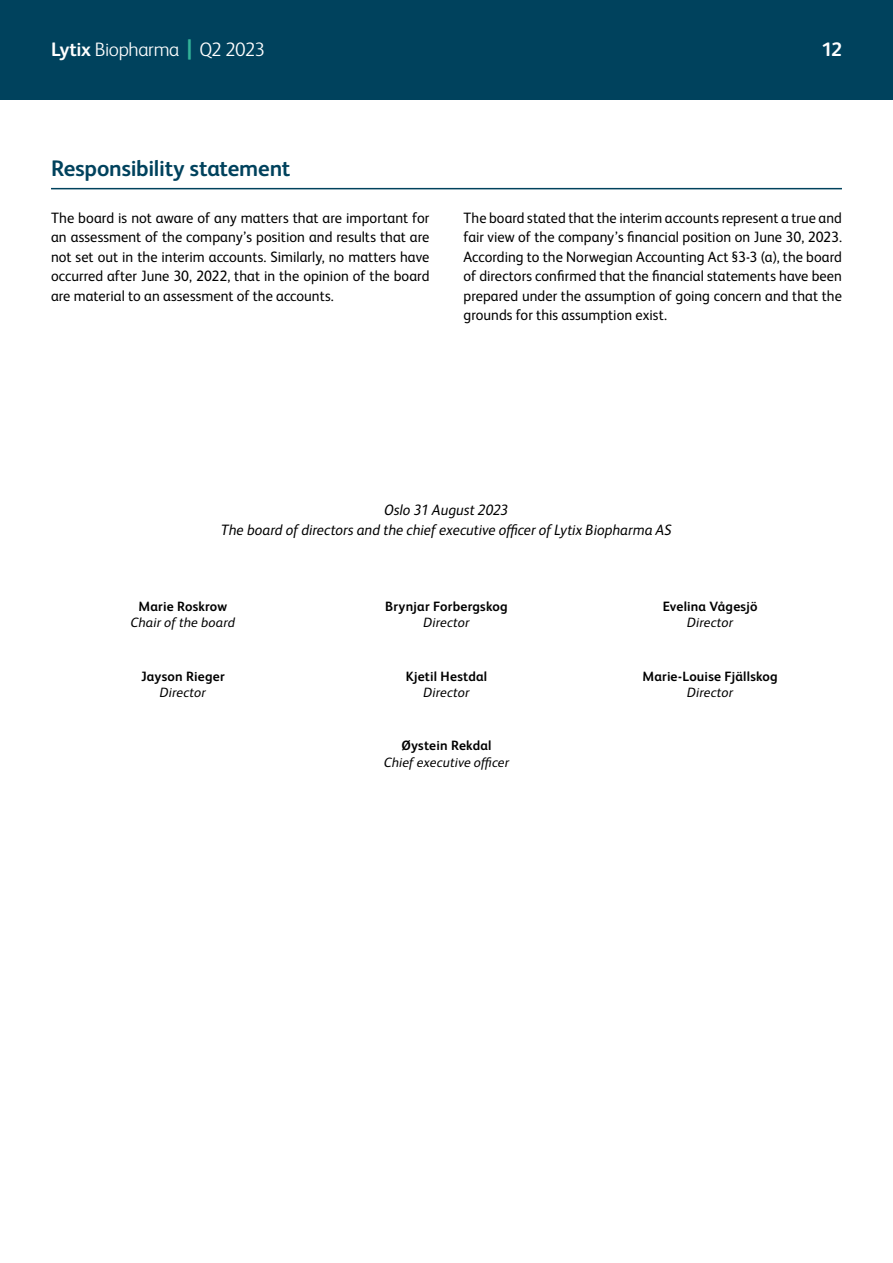
<style>
.page{position:relative;width:893px;height:1263px;background:#fff}
.page>*{position:absolute;margin:0;border:0;box-sizing:border-box;transform-origin:0 0}
.t1{font:700 22.5px "FS Albert";letter-spacing:-.01em;color:#00425d}
.t2{font:300 19.5px "FS Albert";letter-spacing:-.02em;color:#fff}
.t3{font:700 19.5px "FS Albert";color:#fff}
.t4{font:15px/19.5px "FS Albert";letter-spacing:.005em;color:#000;text-align:justify;scale:.95 1}
.t5{font:15px/19.5px "FS Albert";letter-spacing:.005em;color:#000;text-align:justify}
.t6{font:italic 15px/19.5px "FS Albert";color:#000;text-align:center;scale:.96 1}
.t7{font:700 13.5px "FS Albert";letter-spacing:.015em;color:#000}
.t8{font:italic 13.5px "FS Albert";letter-spacing:.01em;color:#000}
.s1{font-weight:700}
.s2{font-weight:800;font-size:27.45px;color:#32b298}
</style>
<div class="page">
<div style="left:0;top:0;width:893px;height:100px;background:#00425d"></div>
<hr style="left:51px;top:188px;width:791px;height:1px;background:#00425d">
<h2 class="t2" style="left:51px;top:37px;width:216px"><span class="s1">Lytix</span> Biopharma <span class="s2">|</span> Q2 2023</h2>
<h2 class="t3" style="left:822px;top:36px;width:22px">12</h2>
<h1 class="t1" style="left:51px;top:153px;width:241px">Responsibility statement</h1>
<p class="t5" style="left:51px;top:207px;width:380px">The board is not aware of any matters that are important for an assessment of the company’s position and results that are not set out in the interim accounts. Similarly, no matters have occurred after June 30, 2022, that in the opinion of the board are material to an assessment of the accounts.</p>
<p class="t4" style="left:463px;top:207px;width:400px">The board stated that the interim accounts represent a true and fair view of the company’s financial position on June 30, 2023.<br>According to the Norwegian Accounting Act §3-3 (a), the board of directors confirmed that the financial statements have been prepared under the assumption of going concern and that the grounds for this assumption exist.</p>
<p class="t6" style="left:221px;top:499px;width:471px">Oslo 31 August 2023<br>The board of directors and the chief executive officer of Lytix Biopharma AS</p>
<p class="t7" style="left:138px;top:597px;width:90px">Marie Roskrow</p>
<p class="t7" style="left:385px;top:597px;width:124px">Brynjar Forbergskog</p>
<p class="t7" style="left:663px;top:597px;width:96px">Evelina Vågesjö</p>
<p class="t8" style="left:131px;top:614px;width:106px">Chair of the board</p>
<p class="t8" style="left:424px;top:614px;width:47px">Director</p>
<p class="t8" style="left:687px;top:614px;width:47px">Director</p>
<p class="t7" style="left:141px;top:667px;width:85px">Jayson Rieger</p>
<p class="t7" style="left:406px;top:667px;width:83px">Kjetil Hestdal</p>
<p class="t7" style="left:642px;top:667px;width:137px">Marie-Louise Fjällskog</p>
<p class="t8" style="left:160px;top:683px;width:47px">Director</p>
<p class="t8" style="left:424px;top:683px;width:47px">Director</p>
<p class="t8" style="left:687px;top:683px;width:47px">Director</p>
<p class="t7" style="left:401px;top:736px;width:92px">Øystein Rekdal</p>
<p class="t8" style="left:384px;top:753px;width:126px">Chief executive officer</p>
</div>
